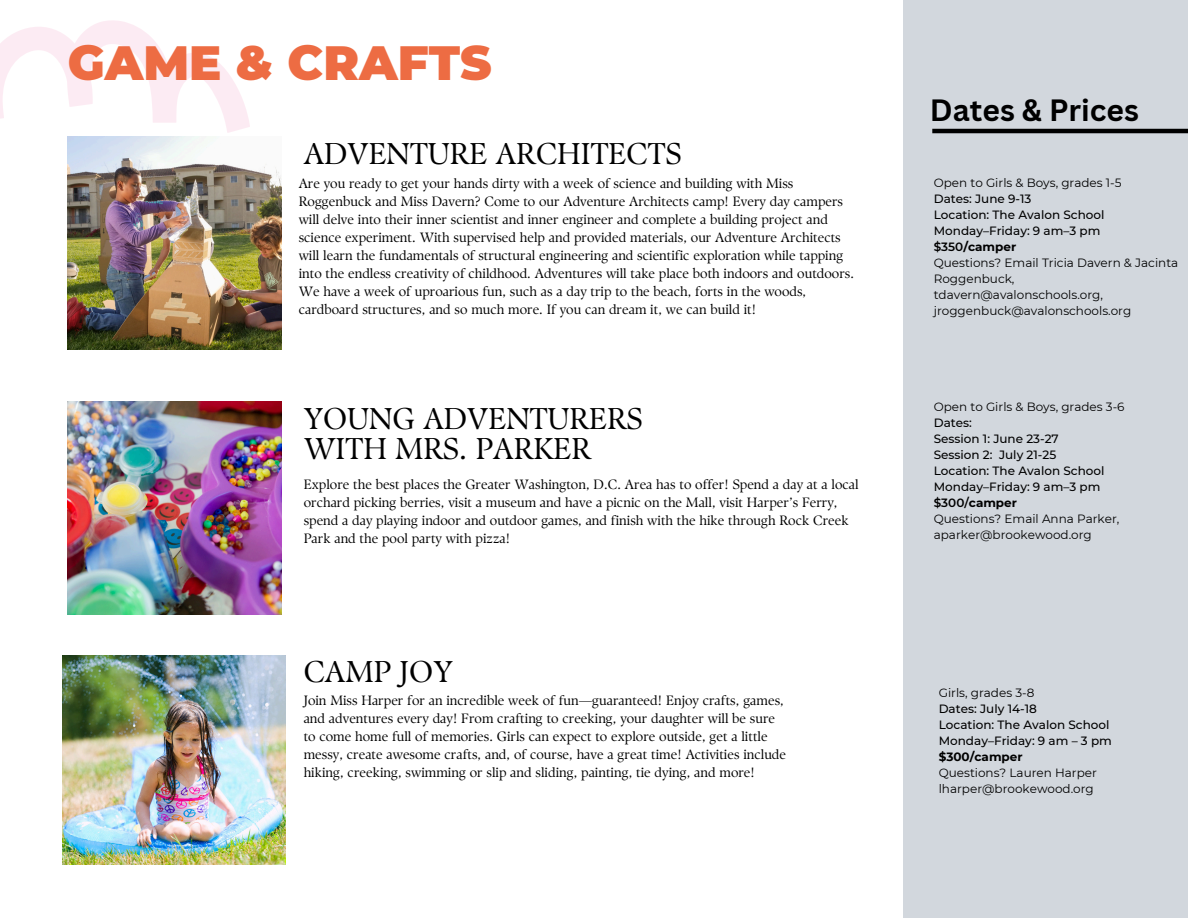
<style>
.page{position:relative;width:1188px;height:918px;background:#fff}
.page>*{position:absolute;margin:0;border:0;box-sizing:border-box;transform-origin:0 0}
.t1{font:900 48px "Montserrat";color:#ed6c43}
.t2{font:30px/30.3px "TY Serif D";color:#000}
.t3{font:700 30px "Canva Sans";color:#000}
.t4{font:13.5px/18px "TY Serif D";color:#000}
.t5{font:12px/16px "Montserrat";color:#000}
.t6{font:500 12px "Montserrat";color:#000}
.t7{font:700 12px "Montserrat";color:#000}
.s1{font-weight:600}
</style>
<div class="page">
<div style="left:904px;top:0;width:284px;height:918px;background:#d2d7dd"></div>
<img style="left:68px;top:402px;width:213px;height:213px">
<img style="left:63px;top:655px;width:223px;height:209px">
<hr style="left:932px;top:129px;width:256px;height:4px;background:#000">
<svg style="left:0;top:20px;width:250px;height:125px"></svg>
<img style="left:68px;top:137px;width:213px;height:213px">
<h2 class="t1" style="left:68px;top:33px;width:425px">GAME &amp; CRAFTS</h2>
<p class="t3" style="left:930px;top:89px;width:211px">Dates &amp; Prices</p>
<p class="t2" style="left:304px;top:138px;width:379px">ADVENTURE ARCHITECTS</p>
<p class="t4" style="left:299px;top:175px;width:557px">Are you ready to get your hands dirty with a week of science and building with Miss Roggenbuck and Miss Davern? Come to our Adventure Architects camp! Every day campers will delve into their inner scientist and inner engineer and complete a building project and science experiment. With supervised help and provided materials, our Adventure Architects will learn the fundamentals of structural engineering and scientific exploration while tapping into the endless creativity of childhood. Adventures will take place both indoors and outdoors.<br>We have a week of uproarious fun, such as a day trip to the beach, forts in the woods, cardboard structures, and so much more. If you can dream it, we can build it!</p>
<p class="t5" style="left:934px;top:175px;width:189px">Open to Girls &amp; Boys, grades 1-5</p>
<p class="t6" style="left:934px;top:191px;width:99px">Dates: June 9-13</p>
<p class="t6" style="left:934px;top:207px;width:172px">Location: The Avalon School</p>
<p class="t6" style="left:934px;top:223px;width:168px">Monday–Friday: 9 am–3 pm</p>
<p class="t7" style="left:934px;top:239px;width:84px"><span class="s1">$350</span>/camper</p>
<p class="t5" style="left:934px;top:255px;width:246px">Questions? Email Tricia Davern &amp; Jacinta<br>Roggenbuck, tdavern@avalonschools.org, jroggenbuck@avalonschools.org</p>
<p class="t2" style="left:304px;top:403px;width:341px">YOUNG ADVENTURERS<br>WITH MRS. PARKER</p>
<p class="t4" style="left:304px;top:476px;width:557px">Explore the best places the Greater Washington, D.C. Area has to offer! Spend a day at a local orchard picking berries, visit a museum and have a picnic on the Mall, visit Harper’s Ferry, spend a day playing indoor and outdoor games, and finish with the hike through Rock Creek Park and the pool party with pizza!</p>
<h1 class="t2" style="left:304px;top:657px;width:151px">CAMP JOY</h1>
<p class="t4" style="left:304px;top:691px;width:484px">Join Miss Harper for an incredible week of fun—guaranteed! Enjoy crafts, games, and adventures every day! From crafting to creeking, your daughter will be sure to come home full of memories. Girls can expect to explore outside, get a little messy, create awesome crafts, and, of course, have a great time! Activities include hiking, creeking, swimming or slip and sliding, painting, tie dying, and more!</p>
<p class="t5" style="left:934px;top:399px;width:192px">Open to Girls &amp; Boys, grades 3-6</p>
<p class="t6" style="left:934px;top:416px;width:40px">Dates:</p>
<p class="t6" style="left:934px;top:432px;width:127px">Session 1: June 23-27</p>
<p class="t6" style="left:934px;top:448px;width:124px">Session 2: July 21-25</p>
<p class="t6" style="left:934px;top:464px;width:172px">Location: The Avalon School</p>
<p class="t6" style="left:934px;top:480px;width:168px">Monday–Friday: 9 am–3 pm</p>
<p class="t7" style="left:934px;top:496px;width:85px"><span class="s1">$300/</span>camper</p>
<p class="t5" style="left:934px;top:511px;width:187px">Questions? Email Anna Parker, aparker@brookewood.org</p>
<h4 class="t5" style="left:939px;top:685px;width:97px">Girls, grades 3-8</h4>
<p class="t6" style="left:939px;top:702px;width:100px">Dates: July 14-18</p>
<h2 class="t6" style="left:939px;top:718px;width:172px">Location: The Avalon School</h2>
<h4 class="t6" style="left:939px;top:734px;width:175px">Monday–Friday: 9 am – 3 pm</h4>
<p class="t7" style="left:939px;top:750px;width:85px">$300/camper</p>
<h2 class="t5" style="left:939px;top:765px;width:160px">Questions? Lauren Harper</h2>
<h4 class="t5" style="left:939px;top:781px;width:157px">lharper@brookewood.org</h4>
</div>
